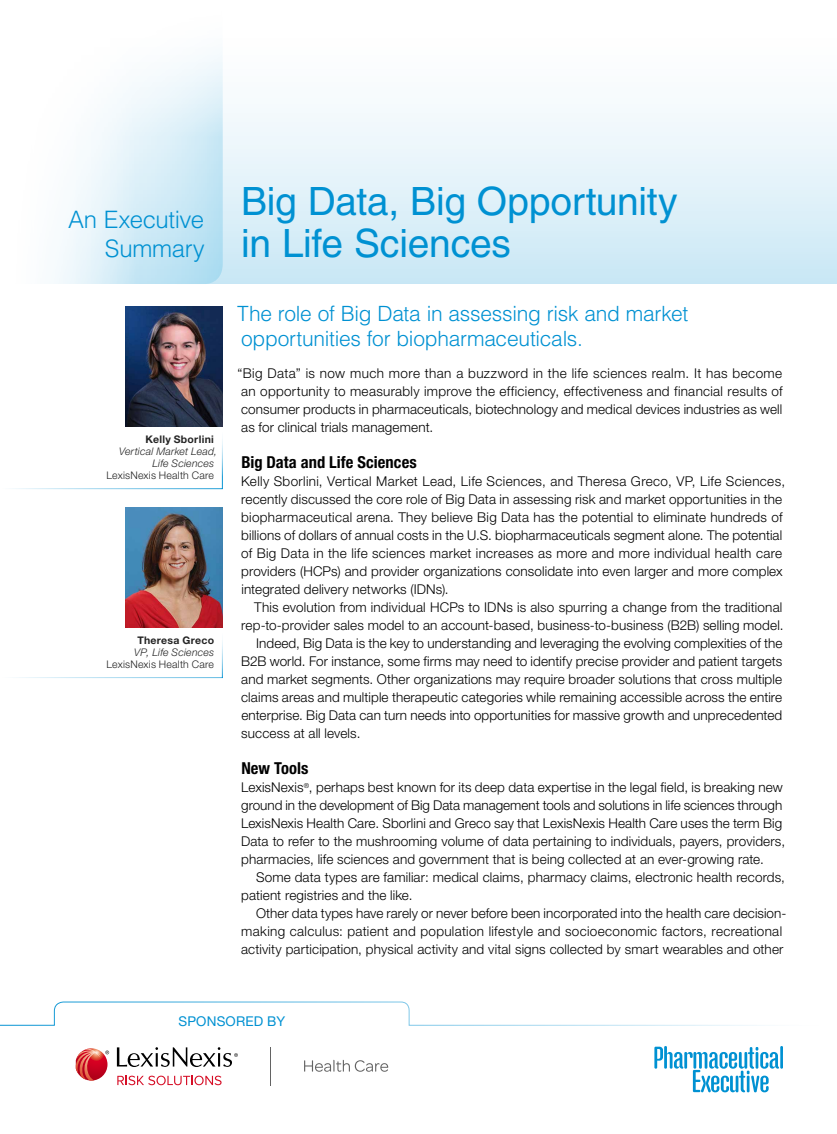
<style>
.page{position:relative;width:837px;height:1134px;background:#fff}
.page>*{position:absolute;margin:0;border:0;box-sizing:border-box;transform-origin:0 0}
.head{font:39px/42px "Helvetica LT Std";letter-spacing:-.01em;color:#0091d2}
.header_describer{font:300 24px/28.8px "Helvetica LT Std";letter-spacing:-.015em;color:#0091d2;text-align:right}
.subhead_main{font:300 21px/25.2px "Helvetica LT Std";letter-spacing:-.015em;color:#0091d2}
.subhead_a{font:700 condensed 16.5px "Helvetica Neue LT Std";color:#000}
.text{font:300 13.5px/18px "Helvetica Neue LT Std";letter-spacing:.01em;color:#000}
.textnoindent{font:300 13.5px/18px "Helvetica Neue LT Std";letter-spacing:.01em;color:#000}
.textdropcap_2{font:300 13.5px/18px "Helvetica Neue LT Std";letter-spacing:.01em;color:#000;text-align:justify}
.t1{font:13.5px "Helvetica Neue LT Std";letter-spacing:.015em;color:#0091d2}
.mug_slug{font:300 10.5px/12px "Helvetica Neue LT Std";letter-spacing:.02em;color:#242424;text-align:right}
.mug_slug-2{font:italic 300 10.5px "Helvetica Neue LT Std";letter-spacing:.02em;color:#242424}
.mug_slug-3{font:700 10.5px "Helvetica Neue LT Std";letter-spacing:.025em;color:#242424}
.s1{font-weight:700}
.s2{font-style:italic}
</style>
<div class="page">
<div style="left:0;top:0;width:837px;height:284px;background:linear-gradient(to bottom,#fff,#cee9f6)"></div>
<svg style="left:0;top:0;width:223px;height:284px"></svg>
<svg style="left:0;top:1001px;width:762px;height:85px"></svg>
<img style="left:125px;top:306px;width:98px;height:121px">
<img style="left:125px;top:507px;width:98px;height:121px">
<hr style="left:780px;top:1046px;width:3px;height:23px;background:#0091d2">
<svg style="left:654px;top:1046px;width:125px;height:47px"></svg>
<svg style="left:117px;top:1076px;width:105px;height:9px"></svg>
<svg style="left:117px;top:1047px;width:121px;height:20px"></svg>
<svg style="left:76px;top:1048px;width:33px;height:33px"></svg>
<hr style="left:270px;top:1047px;width:1px;height:38px;background:#636363">
<svg style="left:304px;top:1060px;width:84px;height:12px"></svg>
<p class="header_describer" style="left:68px;top:205px;width:138px">An Executive<br>Summary</p>
<p class="mug_slug-3" style="left:146px;top:432px;width:70px">Kelly Sborlini</p>
<p class="mug_slug-2" style="left:119px;top:445px;width:99px">Vertical Market Lead,</p>
<p class="mug_slug-2" style="left:152px;top:457px;width:63px">Life Sciences</p>
<p class="mug_slug" style="left:107px;top:469px;width:109px">LexisNexis Health Care</p>
<p class="mug_slug" style="left:107px;top:634px;width:109px"><span class="s1">Theresa Greco<br></span><span class="s2">VP, Life Sciences<br></span>LexisNexis Health Care</p>
<p class="head" style="left:241px;top:180px;width:438px">Big Data, Big Opportunity in Life Sciences</p>
<p class="subhead_main" style="left:237px;top:301px;width:452px">The role of Big Data in assessing risk and market opportunities for biopharmaceuticals.</p>
<p class="textdropcap_2" style="left:237px;top:364px;width:547px">“Big Data” is now much more than a buzzword in the life sciences realm. It has become an opportunity to measurably improve the efficiency, effectiveness and financial results of consumer products in pharmaceuticals, biotechnology and medical devices industries as well as for clinical trials management.</p>
<p class="subhead_a" style="left:241px;top:452px;width:177px">Big Data and Life Sciences</p>
<p class="textnoindent" style="left:241px;top:472px;width:546px">Kelly Sborlini, Vertical Market Lead, Life Sciences, and Theresa Greco, VP, Life Sciences, recently discussed the core role of Big Data in assessing risk and market opportunities in the biopharmaceutical arena. They believe Big Data has the potential to eliminate hundreds of billions of dollars of annual costs in the U.S. biopharmaceuticals segment alone. The potential of Big Data in the life sciences market increases as more and more individual health care providers (HCPs) and provider organizations consolidate into even larger and more complex integrated delivery networks (IDNs).</p>
<p class="text" style="left:241px;top:598px;width:544px;text-align:right">This evolution from individual HCPs to IDNs is also spurring a change from the traditional rep-to-provider sales model to an account-based, business-to-business (B2B) selling model.</p>
<p class="text" style="left:241px;top:634px;width:543px;text-align:justify;text-indent:15px">Indeed, Big Data is the key to understanding and leveraging the evolving complexities of the B2B world. For instance, some firms may need to identify precise provider and patient targets and market segments. Other organizations may require broader solutions that cross multiple claims areas and multiple therapeutic categories while remaining accessible across the entire enterprise. Big Data can turn needs into opportunities for massive growth and unprecedented success at all levels.</p>
<p class="subhead_a" style="left:241px;top:758px;width:68px">New Tools</p>
<p class="textnoindent" style="left:241px;top:778px;width:546px">LexisNexis<sup>®</sup>, perhaps best known for its deep data expertise in the legal field, is breaking new ground in the development of Big Data management tools and solutions in life sciences through LexisNexis Health Care. Sborlini and Greco say that LexisNexis Health Care uses the term Big Data to refer to the mushrooming volume of data pertaining to individuals, payers, providers, pharmacies, life sciences and government that is being collected at an ever-growing rate.</p>
<p class="text" style="left:241px;top:868px;width:545px;text-indent:15px">Some data types are familiar: medical claims, pharmacy claims, electronic health records, patient registries and the like.</p>
<p class="text" style="left:241px;top:904px;width:547px;text-indent:15px">Other data types have rarely or never before been incorporated into the health care decision&shy;making calculus: patient and population lifestyle and socioeconomic factors, recreational activity participation, physical activity and vital signs collected by smart wearables and other</p>
<p class="t1" style="left:178px;top:1013px;width:108px">SPONSORED BY</p>
</div>
